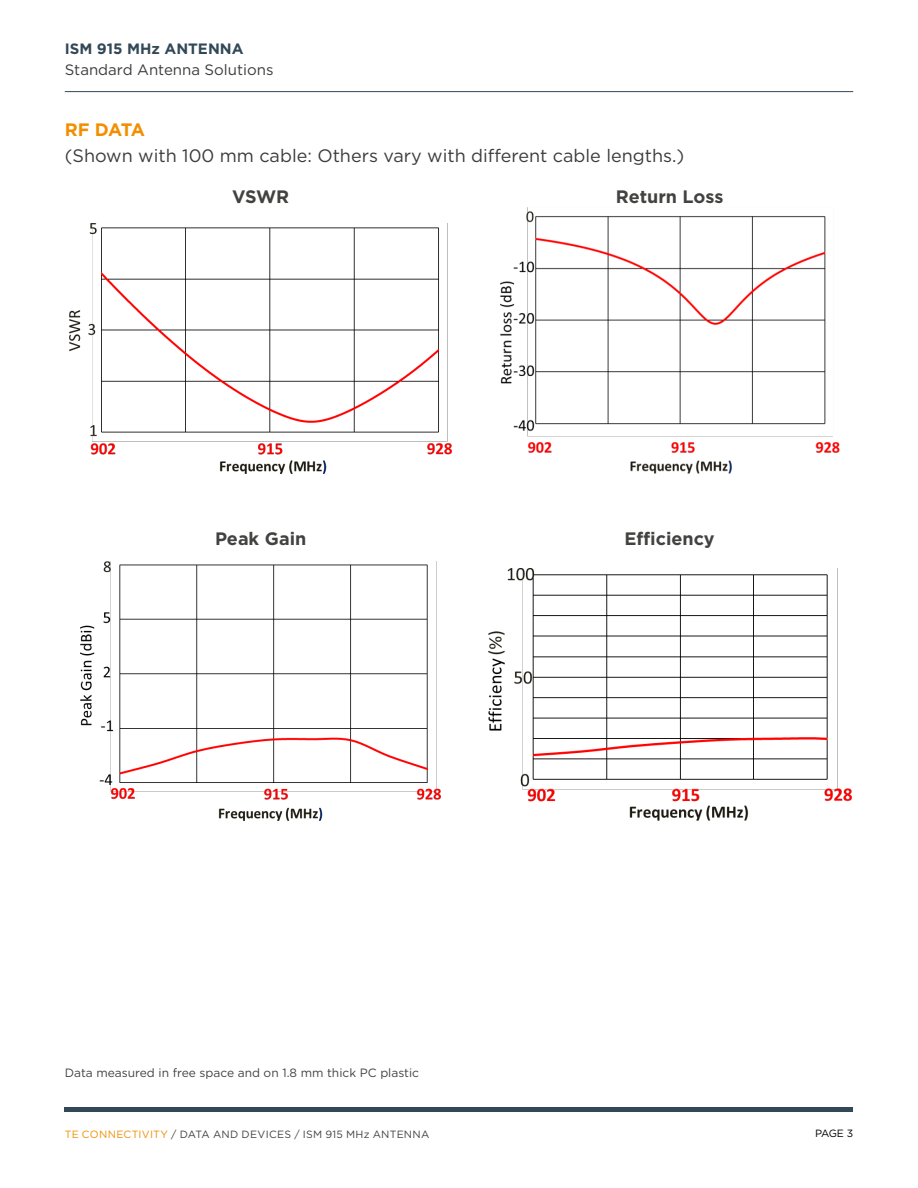
<style>
.page{position:relative;width:918px;height:1188px;background:#fff}
.page>*{position:absolute;margin:0;border:0;box-sizing:border-box;transform-origin:0 0}
.t1{font:18px "Gotham";color:#3c3c3b}
.t2{font:700 18px "Gotham";color:#424241}
.t3{font:700 18px "Gotham";letter-spacing:-.07em;color:#f28e00}
.t4{font:15px "Gotham";color:#3c3c3b}
.t5{font:700 15px "Gotham";color:#324857}
.t6{font:12px "Gotham";color:#424241}
.t7{font:10.5px "Gotham";letter-spacing:.025em;color:#424241}
.t8{font:10.5px "Gotham";color:#000}
.s1{color:#f28e00}
</style>
<div class="page">
<hr style="left:65px;top:1107px;width:788px;height:4px;background:#324857">
<hr style="left:65px;top:91px;width:788px;height:1px;background:#324857">
<img style="left:69px;top:224px;width:383px;height:250px">
<img style="left:500px;top:207px;width:339px;height:267px">
<img style="left:81px;top:561px;width:360px;height:259px">
<img style="left:488px;top:569px;width:363px;height:251px">
<p class="t5" style="left:65px;top:39px;width:180px">ISM 915 MHz ANTENNA</p>
<p class="t4" style="left:65px;top:60px;width:210px">Standard Antenna Solutions</p>
<p class="t3" style="left:65px;top:118px;width:82px">RF DATA</p>
<p class="t1" style="left:65px;top:144px;width:621px">(Shown with 100 mm cable: Others vary with different cable lengths.)</p>
<p class="t2" style="left:232px;top:185px;width:59px">VSWR</p>
<p class="t2" style="left:616px;top:185px;width:109px">Return Loss</p>
<p class="t2" style="left:215px;top:527px;width:93px">Peak Gain</p>
<p class="t2" style="left:625px;top:527px;width:92px">Efficiency</p>
<p class="t6" style="left:65px;top:1065px;width:356px">Data measured in free space and on 1.8 mm thick PC plastic</p>
<p class="t7" style="left:65px;top:1127px;width:366px"><span class="s1">TE CONNECTIVITY</span> / DATA AND DEVICES / ISM 915 MHz ANTENNA</p>
<p class="t8" style="left:815px;top:1127px;width:39px">PAGE 3</p>
</div>
